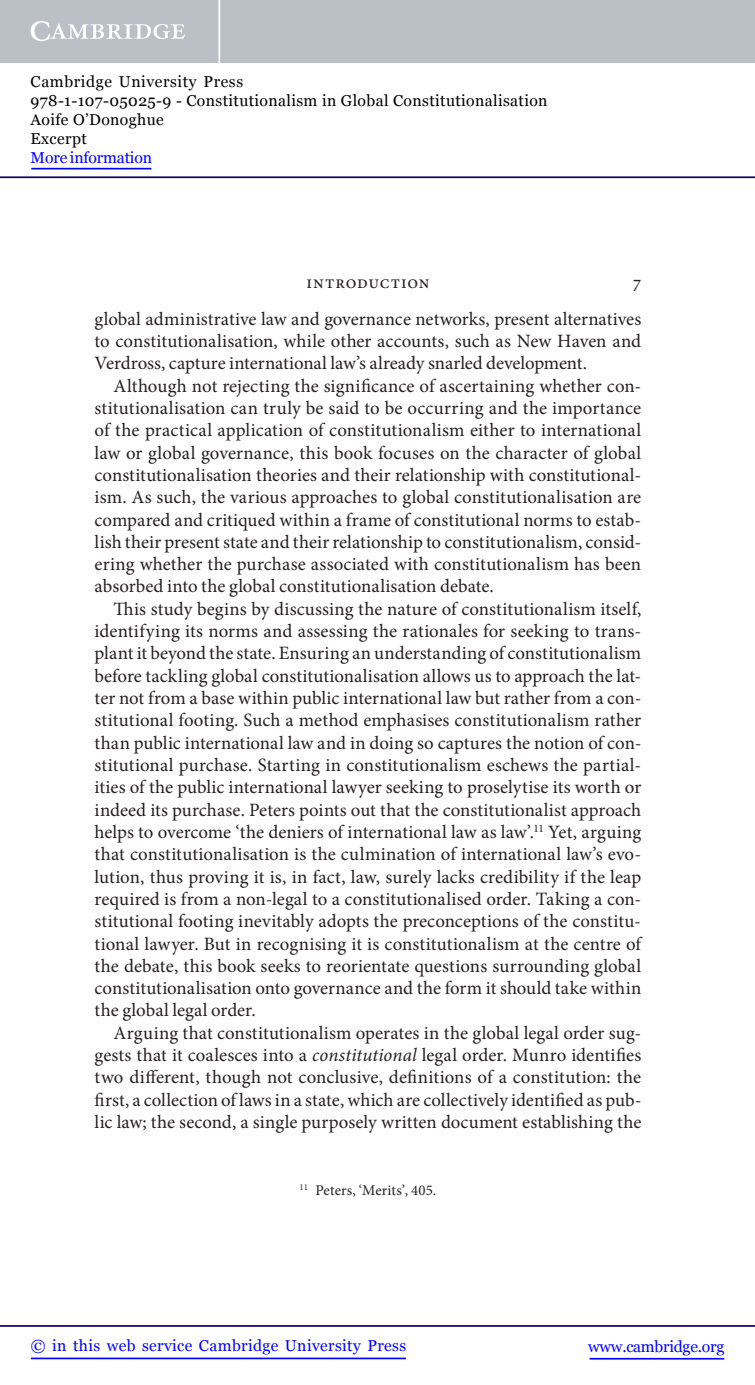
<style>
.page{position:relative;width:755px;height:1385px;background:#fff}
.page>*{position:absolute;margin:0;border:0;box-sizing:border-box;transform-origin:0 0}
.t1{font:18.9px/22.2px "Minion Pro";color:#231f20;text-align:justify}
.t2{font:18.38px "Minion Pro";letter-spacing:.04em;color:#231f20}
.t3{font:15.75px/18.9px "Georgia";letter-spacing:.025em;color:#000}
.t4{font:15.75px "Georgia";letter-spacing:.025em;color:#00f}
.t5{font:15.75px "Georgia";letter-spacing:-.015em;color:#00f}
.t6{font:15.75px "Georgia";letter-spacing:-.01em;color:#00f}
.t7{font:14.88px "Minion Pro";color:#231f20}
.s1{font-style:italic}
</style>
<div class="page">
<hr style="left:589px;top:1358px;width:134px;height:1px;background:#00f">
<hr style="left:0;top:1325px;width:754px;height:2px;background:#150666">
<hr style="left:31px;top:1357px;width:374px;height:2px;background:#00f">
<div style="left:0;top:0;width:754px;height:63px;background:#bac0c6"></div>
<svg style="left:31px;top:21px;width:154px;height:20px"></svg>
<hr style="left:218px;top:0;width:2px;height:63px;background:#fff">
<hr style="left:0;top:176px;width:754px;height:2px;background:#150666">
<hr style="left:31px;top:168px;width:120px;height:1px;background:#00f">
<p class="t3" style="left:31px;top:73px;width:518px">Cambridge University Press<br>978-1-107-05025-9 - Constitutionalism in Global Constitutionalisation<br>Aoife O’Donoghue<br>Excerpt</p>
<p class="t6" style="left:31px;top:148px;width:123px">More information</p>
<p class="t2" style="left:306px;top:275px;width:124px">Introduction</p>
<p class="t2" style="left:632px;top:275px;width:10px">7</p>
<p class="t1" style="left:94px;top:309px;width:547px">global administrative law and governance networks, present alternatives to constitutionalisation, while other accounts, such as New Haven and Verdross, capture international law’s already snarled development.</p>
<p class="t1" style="left:94px;top:376px;width:548px;text-indent:19px">Although not rejecting the significance of ascertaining whether con&shy;stitutionalisation can truly be said to be occurring and the importance of the practical application of constitutionalism either to international law or global governance, this book focuses on the character of global constitutionalisation theories and their relationship with constitutional&shy;ism. As such, the various approaches to global constitutionalisation are compared and critiqued within a frame of constitutional norms to estab&shy;lish their present state and their relationship to constitutionalism, consid&shy;ering whether the purchase associated with constitutionalism has been absorbed into the global constitutionalisation debate.</p>
<p class="t1" style="left:94px;top:599px;width:549px;text-indent:19px">This study begins by discussing the nature of constitutionalism itself, identifying its norms and assessing the rationales for seeking to trans&shy;plant it beyond the state. Ensuring an understanding of constitutionalism before tackling global constitutionalisation allows us to approach the lat&shy;ter not from a base within public international law but rather from a con&shy;stitutional footing. Such a method emphasises constitutionalism rather than public international law and in doing so captures the notion of con&shy;stitutional purchase. Starting in constitutionalism eschews the partial&shy;ities of the public international lawyer seeking to proselytise its worth or indeed its purchase. Peters points out that the constitutionalist approach helps to overcome ‘the deniers of international law as law’. <sup>11</sup> Yet, arguing that constitutionalisation is the culmination of international law’s evo&shy;lution, thus proving it is, in fact, law, surely lacks credibility if the leap required is from a non-legal to a constitutionalised order. Taking a con&shy;stitutional footing inevitably adopts the preconceptions of the constitu&shy;tional lawyer. But in recognising it is constitutionalism at the centre of the debate, this book seeks to reorientate questions surrounding global constitutionalisation onto governance and the form it should take within the global legal order.</p>
<p class="t1" style="left:95px;top:1023px;width:548px;text-indent:19px">Arguing that constitutionalism operates in the global legal order sug&shy;gests that it coalesces into a <span class="s1">constitutional</span> legal order. Munro identifies two different, though not conclusive, definitions of a constitution: the first, a collection of laws in a state, which are collectively identified as pub&shy;lic law; the second, a single purposely written document establishing the</p>
<p class="t7" style="left:299px;top:1184px;width:138px"><sup>11</sup> Peters, ‘Merits’, 405.</p>
<p class="t4" style="left:31px;top:1336px;width:376px">© in this web service Cambridge University Press</p>
<p class="t5" style="left:587px;top:1336px;width:137px">www.cambridge.org</p>
</div>
